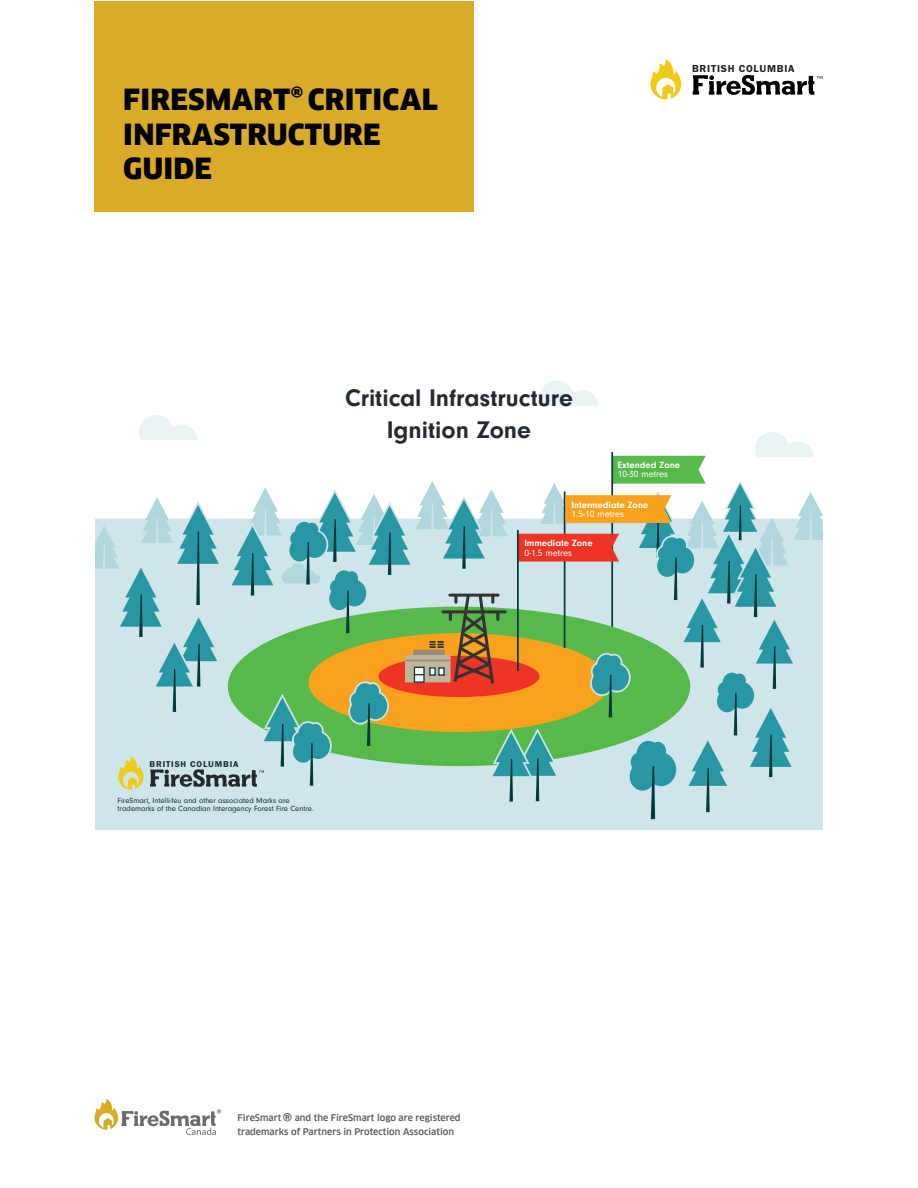
<style>
.page{position:relative;width:918px;height:1188px;background:#fff}
.page>*{position:absolute;margin:0;border:0;box-sizing:border-box;transform-origin:0 0}
.t1{font:900 28.5px/34.5px "Clan Pro";letter-spacing:.01em;color:#000}
.t2{font:700 24.9px/31.8px "Neuzeit Gro";color:#212a34;text-align:center}
.t3{font:500 22.5px "Clan Pro";color:#58595b}
.t4{font:10.5px "Franklin Gothic URW Dem";letter-spacing:.075em;color:#231f20}
.t5{font:700 9.45px/9.4px "Neuzeit Gro";color:#fff}
.t6{font:500 9px/13.5px "Clan Pro";color:#58595b}
.t7{font:8.7px "Franklin Gothic URW Dem";letter-spacing:.1em;color:#24282a}
.t8{font:7.8px/8.6px "Neuzeit Gro";color:#212a34}
.s1{font-weight:400}
</style>
<div class="page">
<svg style="left:94px;top:1099px;width:127px;height:36px"></svg>
<div style="left:94px;top:1px;width:380px;height:211px;background:#daab28"></div>
<svg style="left:651px;top:59px;width:30px;height:40px"></svg>
<svg style="left:693px;top:75px;width:129px;height:20px"></svg>
<div style="left:95px;top:455px;width:728px;height:374px;background:#cee5e9"></div>
<svg style="left:540px;top:381px;width:58px;height:25px"></svg>
<svg style="left:95px;top:415px;width:728px;height:404px"></svg>
<p class="t1" style="left:123px;top:83px;width:316px">FIRESMART® CRITICAL<br>INFRASTRUCTURE<br>GUIDE</p>
<p class="t4" style="left:692px;top:62px;width:104px">BRITISH COLUMBIA</p>
<p class="t2" style="left:345px;top:382px;width:229px">Critical Infrastructure<br>Ignition Zone</p>
<p class="t5" style="left:618px;top:460px;width:64px">Extended Zone<br><span class="s1">10-30 metres</span></p>
<p class="t5" style="left:572px;top:500px;width:78px">Intermediate Zone<br><span class="s1">1.5-10 metres</span></p>
<p class="t5" style="left:524px;top:539px;width:70px">Immediate Zone<br><span class="s1">0-1.5 metres</span></p>
<p class="t7" style="left:150px;top:759px;width:91px">BRITISH COLUMBIA</p>
<p class="t8" style="left:118px;top:796px;width:198px">FireSmart, Intelli-feu and other associated Marks are trademarks of the Canadian Interagency Forest Fire Centre.</p>
<p class="t6" style="left:238px;top:1111px;width:45px">FireSmart</p>
<h3 class="t3" style="left:282px;top:1110px;width:11px">®</h3>
<p class="t6" style="left:238px;top:1111px;width:225px;text-indent:57px">and the FireSmart logo are registered trademarks of Partners in Protection Association</p>
</div>
